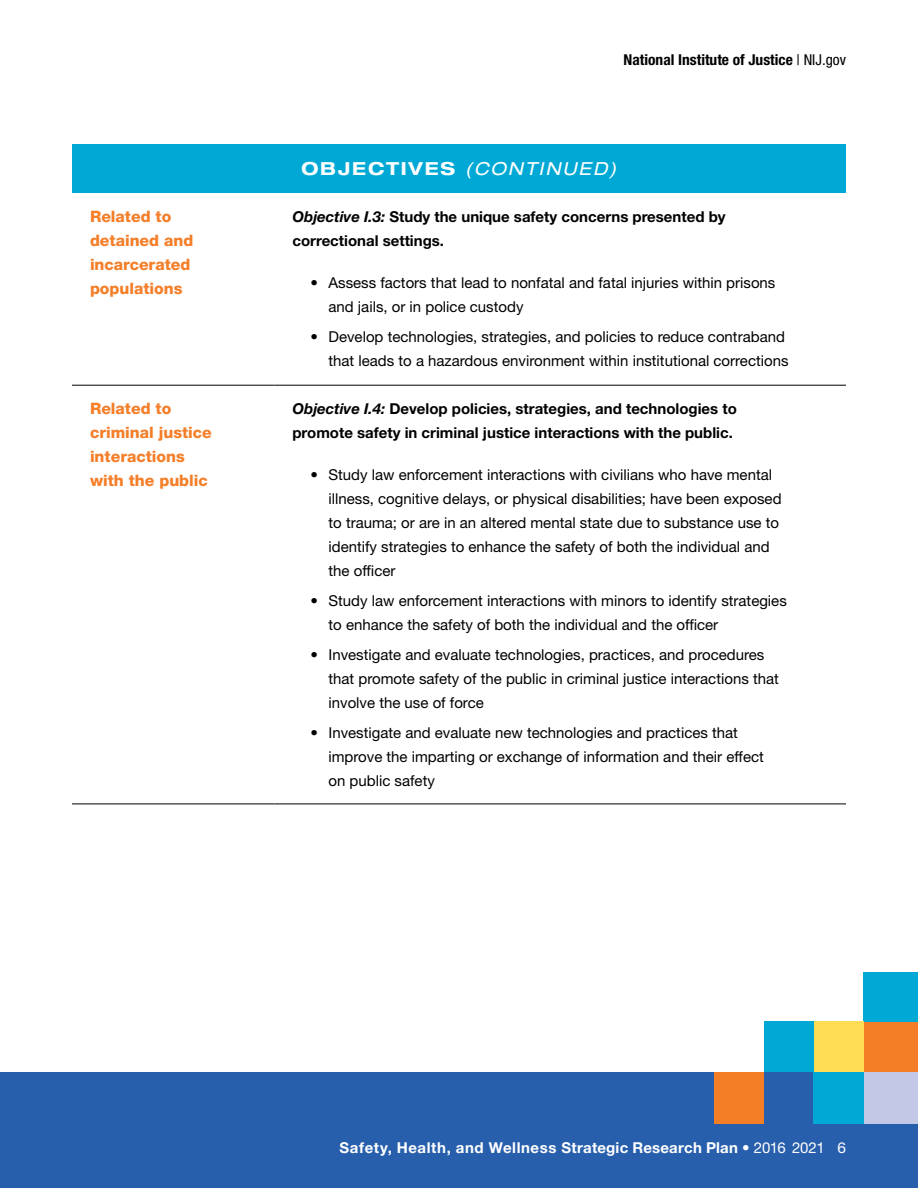
<style>
.page{position:relative;width:918px;height:1188px;background:#fff}
.page>*{position:absolute;margin:0;border:0;box-sizing:border-box;transform-origin:0 0}
.t1{font:italic expanded 18px "Helvetica Neue LT Std";letter-spacing:.1em;color:#fff}
.t2{font:800 15.75px/24px "Helvetica Neue LT Std";color:#f57e29}
.t3{font:15px/24px "Helvetica Neue LT Std";color:#000}
.t4{font:700 15px/24px "Helvetica Neue LT Std";color:#000}
.t5{font:700 15px "Helvetica Neue LT Std";letter-spacing:.02em;color:#fff}
.t6{font:700 condensed 15px "Helvetica Neue LT Std";color:#000}
.s1{font-weight:400}
.s2{font-weight:700;font-style:normal}
.s3{font-style:italic}
</style>
<div class="page">
<div style="left:0;top:1072px;width:918px;height:116px;background:#285fac"></div>
<div style="left:864px;top:972px;width:54px;height:50px;background:#00a8d5"></div>
<div style="left:864px;top:1022px;width:54px;height:50px;background:#f47e26"></div>
<div style="left:814px;top:1022px;width:50px;height:50px;background:#fedd55"></div>
<div style="left:764px;top:1022px;width:50px;height:50px;background:#00a8d5"></div>
<div style="left:864px;top:1072px;width:54px;height:51px;background:#c2c8e6"></div>
<div style="left:814px;top:1072px;width:50px;height:52px;background:#00a8d5"></div>
<div style="left:714px;top:1072px;width:50px;height:52px;background:#f47e26"></div>
<hr style="left:72px;top:804px;width:202px;height:1px;background:#000">
<hr style="left:274px;top:804px;width:572px;height:1px;background:#000">
<hr style="left:72px;top:385px;width:202px;height:1px;background:#000">
<hr style="left:274px;top:385px;width:572px;height:1px;background:#000">
<div style="left:72px;top:144px;width:774px;height:49px;background:#00a9d5"></div>
<p class="t2" style="left:90px;top:204px;width:105px">Related to detained and incarcerated populations</p>
<p class="t2" style="left:90px;top:397px;width:123px">Related to criminal justice interactions with the public</p>
<p class="t6" style="left:624px;top:50px;width:224px">National Institute of Justice <span class="s1">| NIJ.gov</span></p>
<p class="t1" style="left:301px;top:158px;width:317px"><span class="s2">OBJECTIVES</span> (CONTINUED)</p>
<p class="t4" style="left:292px;top:204px;width:435px"><span class="s3">Objective I.3:</span> Study the unique safety concerns presented by correctional settings.</p>
<p class="t3" style="left:328px;top:270px;width:448px;text-indent:-18px">• Assess factors that lead to nonfatal and fatal injuries within prisons and jails, or in police custody</p>
<p class="t3" style="left:310px;top:324px;width:480px;text-align:right">• Develop technologies, strategies, and policies to reduce contraband that leads to a hazardous environment within institutional corrections</p>
<p class="t4" style="left:292px;top:396px;width:446px"><span class="s3">Objective I.4:</span> Develop policies, strategies, and technologies to promote safety in criminal justice interactions with the public.</p>
<p class="t3" style="left:328px;top:462px;width:455px;text-indent:-18px">• Study law enforcement interactions with civilians who have mental illness, cognitive delays, or physical disabilities; have been exposed to trauma; or are in an altered mental state due to substance use to identify strategies to enhance the safety of both the individual and the offcer</p>
<p class="t3" style="left:328px;top:588px;width:460px;text-indent:-18px">• Study law enforcement interactions with minors to identify strategies to enhance the safety of both the individual and the offcer</p>
<p class="t3" style="left:328px;top:642px;width:452px;text-indent:-18px">• Investigate and evaluate technologies, practices, and procedures that promote safety of the public in criminal justice interactions that involve the use of force</p>
<p class="t3" style="left:328px;top:720px;width:437px;text-indent:-18px">• Investigate and evaluate new technologies and practices that improve the imparting or exchange of information and their effect on public safety</p>
<p class="t5" style="left:340px;top:1139px;width:508px">Safety, Health, and Wellness Strategic Research Plan <span class="s1">• 2016 2021 6</span></p>
</div>
